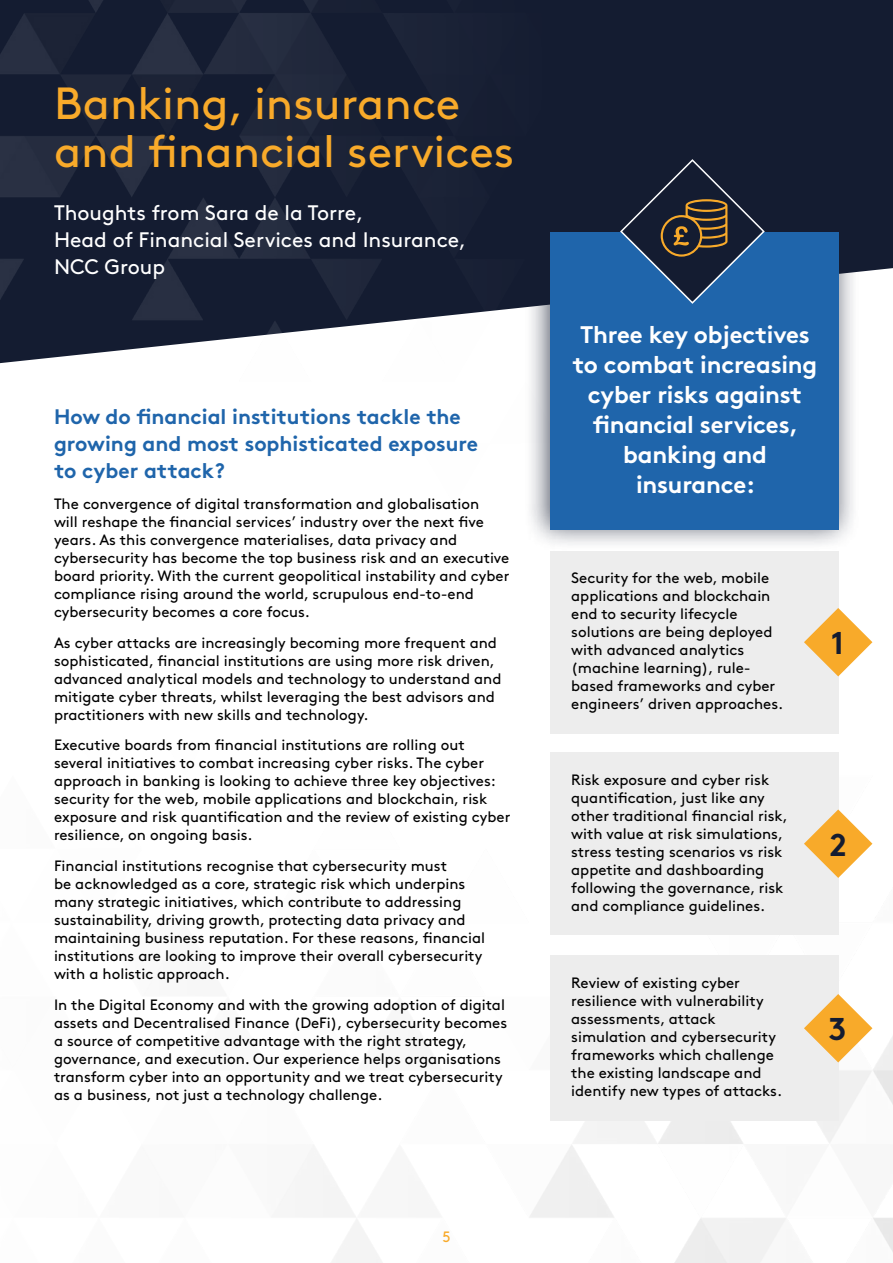
<style>
.page{position:relative;width:893px;height:1263px;background:#fff}
.page>*{position:absolute;margin:0;border:0;box-sizing:border-box;transform-origin:0 0}
.Heading{font:45px/48px "Brown Std";color:#f8aa2a}
.Small_Headings{font:700 31.5px "Brown Std";color:#141c31}
.Intro_Copy_White{font:700 24px/30px "Brown Std";letter-spacing:-.01em;color:#fff;text-align:center}
.Intro_Copy{font:700 21px/27px "Brown Std";color:#1f65ab}
.Intro_Copy-2{font:21px/27px "Brown Std";color:#fff}
.Body_Copy{font:15px/18px "Brown Std";color:#000}
.t1{font:15px "Brown Std";color:#f8aa2a}
</style>
<div class="page">
<div style="left:561px;top:0;width:332px;height:272px;background:#141c31"></div>
<img style="left:0;top:0;width:561px;height:364px">
<div style="left:550px;top:551px;width:288px;height:182px;background:#ededed"></div>
<div style="left:550px;top:752px;width:288px;height:183px;background:#ededed"></div>
<div style="left:550px;top:955px;width:288px;height:166px;background:#ededed"></div>
<div style="left:524px;top:205px;width:336px;height:346px;background:#141c31;opacity:.75"></div>
<div style="left:550px;top:232px;width:288px;height:298px;background:#1f65ab"></div>
<svg style="left:804px;top:608px;width:68px;height:68px"></svg>
<svg style="left:804px;top:809px;width:68px;height:69px"></svg>
<svg style="left:804px;top:994px;width:68px;height:68px"></svg>
<svg style="left:619px;top:158px;width:147px;height:146px"></svg>
<p class="Heading" style="left:54px;top:79px;width:462px">Banking, insurance and financial services</p>
<p class="Intro_Copy-2" style="left:54px;top:199px;width:414px">Thoughts from Sara de la Torre,<br>Head of Financial Services and Insurance,<br>NCC Group</p>
<p class="Intro_Copy" style="left:54px;top:403px;width:426px">How do financial institutions tackle the growing and most sophisticated exposure to cyber attack?</p>
<p class="Body_Copy" style="left:54px;top:495px;width:457px">The convergence of digital transformation and globalisation<br>will reshape the financial services’ industry over the next five years. As this convergence materialises, data privacy and cybersecurity has become the top business risk and an executive board priority. With the current geopolitical instability and cyber compliance rising around the world, scrupulous end-to-end cybersecurity becomes a core focus.</p>
<p class="Body_Copy" style="left:54px;top:633px;width:449px">As cyber attacks are increasingly becoming more frequent and sophisticated, financial institutions are using more risk driven, advanced analytical models and technology to understand and mitigate cyber threats, whilst leveraging the best advisors and practitioners with new skills and technology.</p>
<p class="Body_Copy" style="left:54px;top:736px;width:458px">Executive boards from financial institutions are rolling out several initiatives to combat increasing cyber risks. The cyber approach in banking is looking to achieve three key objectives: security for the web, mobile applications and blockchain, risk exposure and risk quantification and the review of existing cyber resilience, on ongoing basis.</p>
<p class="Body_Copy" style="left:54px;top:857px;width:433px">Financial institutions recognise that cybersecurity must<br>be acknowledged as a core, strategic risk which underpins many strategic initiatives, which contribute to addressing sustainability, driving growth, protecting data privacy and maintaining business reputation. For these reasons, financial institutions are looking to improve their overall cybersecurity with a holistic approach.</p>
<p class="Body_Copy" style="left:54px;top:996px;width:455px">In the Digital Economy and with the growing adoption of digital assets and Decentralised Finance (DeFi), cybersecurity becomes a source of competitive advantage with the right strategy, governance, and execution. Our experience helps organisations transform cyber into an opportunity and we treat cybersecurity as a business, not just a technology challenge.</p>
<p class="t1" style="left:442px;top:1228px;width:10px">5</p>
<p class="Intro_Copy_White" style="left:573px;top:319px;width:246px">Three key objectives to combat increasing cyber risks against financial services, banking and insurance:</p>
<p class="Body_Copy" style="left:571px;top:569px;width:214px">Security for the web, mobile applications and blockchain end to security lifecycle solutions are being deployed with advanced analytics (machine learning), rule&shy;based frameworks and cyber engineers’ driven approaches.</p>
<p class="Body_Copy" style="left:571px;top:771px;width:218px">Risk exposure and cyber risk quantification, just like any other traditional financial risk, with value at risk simulations, stress testing scenarios vs risk appetite and dashboarding following the governance, risk and compliance guidelines.</p>
<p class="Body_Copy" style="left:571px;top:974px;width:212px">Review of existing cyber resilience with vulnerability assessments, attack simulation and cybersecurity frameworks which challenge the existing landscape and identify new types of attacks.</p>
<p class="Small_Headings" style="left:831px;top:624px;width:15px">1</p>
<p class="Small_Headings" style="left:829px;top:826px;width:19px">2</p>
<p class="Small_Headings" style="left:829px;top:1010px;width:20px">3</p>
</div>
